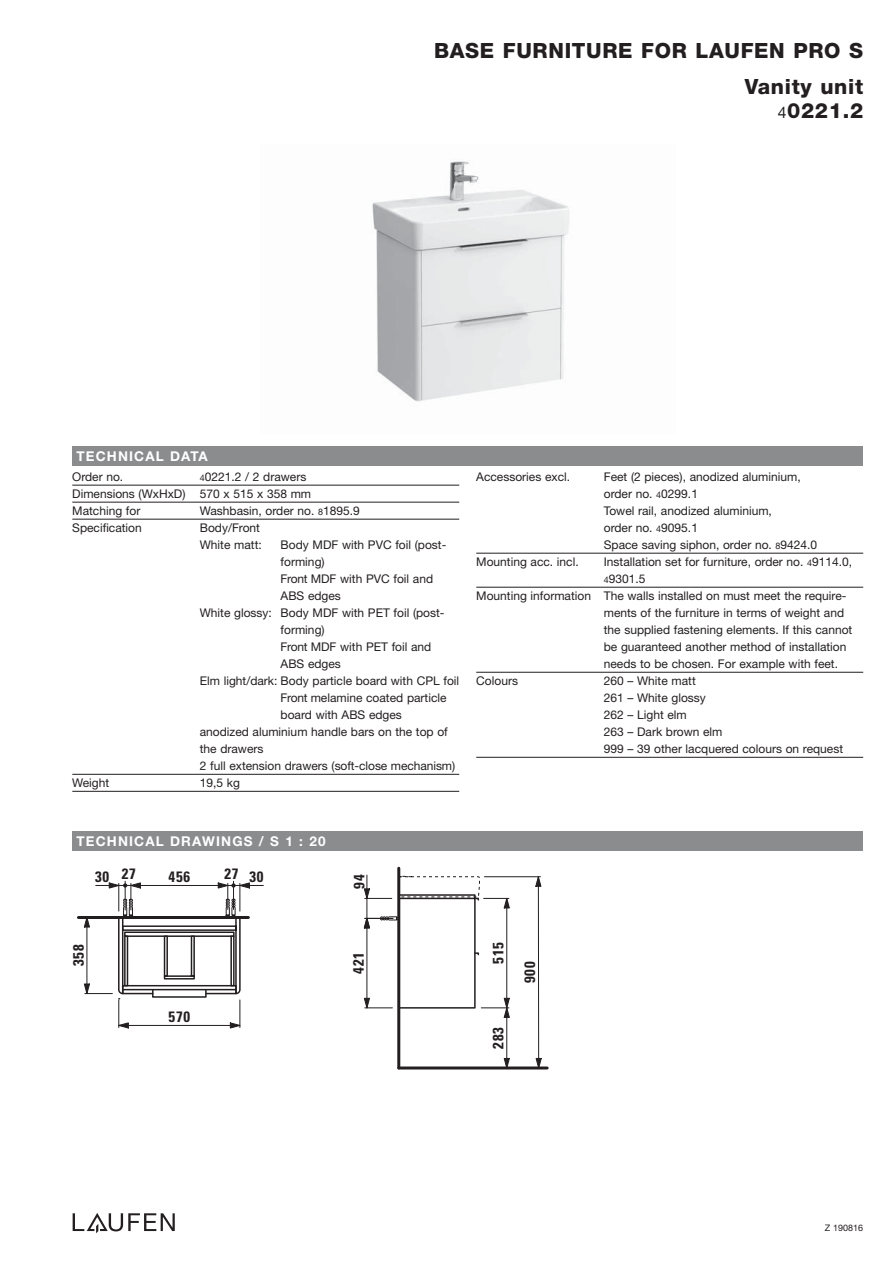
<style>
.page{position:relative;width:893px;height:1263px;background:#fff}
.page>*{position:absolute;margin:0;border:0;box-sizing:border-box;transform-origin:0 0}
.t1{font:800 21px/24.5px "Helvetica Neue";letter-spacing:.03em;color:#231f20;text-align:right}
.t2{font:700 condensed 15px "Univers";letter-spacing:.05em;color:#231f20}
.t3{font:700 13.5px "Helvetica Neue";letter-spacing:.085em;color:#fff}
.t4{font:12px/17px "Helvetica Neue";color:#231f20}
.t5{font:9px "Helvetica Neue";color:#231f20}
.s1{font-weight:400;font-size:15.75px}
.s2{font-size:9px}
</style>
<div class="page">
<img style="left:372px;top:161px;width:197px;height:241px">
<div style="left:72px;top:831px;width:791px;height:19px;background:#8a8c8e"></div>
<div style="left:72px;top:446px;width:791px;height:20px;background:#8a8c8e"></div>
<svg style="left:73px;top:1213px;width:102px;height:20px"></svg>
<svg style="left:84px;top:881px;width:179px;height:147px"></svg>
<hr style="left:78px;top:916px;width:170px;height:3px;background:#231f20">
<hr style="left:397px;top:868px;width:3px;height:200px;background:#231f20">
<hr style="left:399px;top:1066px;width:148px;height:3px;background:#231f20">
<hr style="left:506px;top:1008px;width:1px;height:60px;background:#231f20">
<hr style="left:484px;top:876px;width:56px;height:1px;background:#231f20">
<hr style="left:538px;top:877px;width:1px;height:191px;background:#231f20">
<svg style="left:535px;top:876px;width:6px;height:10px"></svg>
<svg style="left:481px;top:1058px;width:29px;height:9px"></svg>
<svg style="left:532px;top:1058px;width:9px;height:9px"></svg>
<svg style="left:364px;top:875px;width:146px;height:143px"></svg>
<hr style="left:72px;top:485px;width:387px;height:1px;background:#231f20">
<hr style="left:72px;top:502px;width:387px;height:1px;background:#231f20">
<hr style="left:72px;top:519px;width:387px;height:1px;background:#231f20">
<hr style="left:72px;top:774px;width:387px;height:1px;background:#231f20">
<hr style="left:72px;top:791px;width:387px;height:1px;background:#231f20">
<hr style="left:476px;top:553px;width:387px;height:1px;background:#231f20">
<hr style="left:476px;top:587px;width:387px;height:1px;background:#231f20">
<hr style="left:476px;top:672px;width:387px;height:1px;background:#231f20">
<hr style="left:476px;top:757px;width:387px;height:1px;background:#231f20">
<h1 class="t1" style="left:434px;top:40px;width:431px">BASE FURNITURE FOR LAUFEN PRO S</h1>
<h1 class="t1" style="left:745px;top:76px;width:120px">Vanity unit<br><span class="s1">4</span>0221.2</h1>
<p class="t3" style="left:77px;top:451px;width:133px">TECHNICAL DATA</p>
<p class="t4" style="left:72px;top:469px;width:53px">Order no.</p>
<p class="t4" style="left:72px;top:469px;width:240px;text-indent:128px"><span class="s2">4</span>0221.2 / 2 drawers<br>Dimensions (WxHxD) 570 x 515 x 358 mm<br>Matching for</p>
<p class="t4" style="left:200px;top:503px;width:161px">Washbasin, order no. <span class="s2">8</span>1895.9</p>
<p class="t4" style="left:72px;top:520px;width:71px">Specification</p>
<p class="t4" style="left:200px;top:520px;width:63px">Body/Front<br>White matt:</p>
<p class="t4" style="left:281px;top:537px;width:167px">Body MDF with PVC foil (post-</p>
<p class="t4" style="left:281px;top:554px;width:46px">forming)</p>
<p class="t4" style="left:281px;top:571px;width:154px">Front MDF with PVC foil and</p>
<p class="t4" style="left:281px;top:588px;width:62px">ABS edges</p>
<p class="t4" style="left:200px;top:605px;width:246px">White glossy: Body MDF with PET foil (post-</p>
<p class="t4" style="left:281px;top:622px;width:46px">forming)</p>
<p class="t4" style="left:281px;top:639px;width:152px">Front MDF with PET foil and</p>
<p class="t4" style="left:281px;top:656px;width:62px">ABS edges</p>
<p class="t4" style="left:200px;top:673px;width:261px">Elm light/dark: Body particle board with CPL foil</p>
<p class="t4" style="left:281px;top:690px;width:167px">Front melamine coated particle</p>
<p class="t4" style="left:281px;top:707px;width:123px">board with ABS edges</p>
<p class="t4" style="left:200px;top:724px;width:249px">anodized aluminium handle bars on the top of</p>
<p class="t4" style="left:200px;top:741px;width:65px">the drawers</p>
<p class="t4" style="left:200px;top:758px;width:257px">2 full extension drawers (soft-close mechanism)</p>
<p class="t4" style="left:72px;top:775px;width:38px">Weight</p>
<p class="t4" style="left:200px;top:775px;width:42px">19,5 kg</p>
<p class="t4" style="left:476px;top:469px;width:95px">Accessories excl.</p>
<p class="t4" style="left:604px;top:469px;width:215px">Feet (2 pieces), anodized aluminium, order no. <span class="s2">4</span>0299.1<br>Towel rail, anodized aluminium,<br>order no. <span class="s2">4</span>9095.1<br>Space saving siphon, order no. <span class="s2">8</span>9424.0</p>
<p class="t4" style="left:476px;top:554px;width:104px">Mounting acc. incl.</p>
<p class="t4" style="left:604px;top:554px;width:250px">Installation set for furniture, order no. <span class="s2">4</span>9114.0,</p>
<p class="t4" style="left:604px;top:571px;width:43px"><span class="s2">4</span>9301.5</p>
<p class="t4" style="left:476px;top:588px;width:372px">Mounting information The walls installed on must meet the require-</p>
<p class="t4" style="left:604px;top:605px;width:242px">ments of the furniture in terms of weight and</p>
<p class="t4" style="left:604px;top:622px;width:250px">the supplied fastening elements. If this cannot</p>
<p class="t4" style="left:604px;top:639px;width:244px">be guaranteed another method of installation</p>
<p class="t4" style="left:604px;top:656px;width:236px">needs to be chosen. For example with feet.</p>
<p class="t4" style="left:476px;top:673px;width:43px">Colours</p>
<p class="t4" style="left:604px;top:673px;width:241px">260 – White matt<br>261 – White glossy<br>262 – Light elm<br>263 – Dark brown elm<br>999 – 39 other lacquered colours on request</p>
<p class="t3" style="left:77px;top:836px;width:250px">TECHNICAL DRAWINGS / S 1 : 20</p>
<p class="t2" style="left:95px;top:870px;width:42px">30 27</p>
<p class="t2" style="left:224px;top:870px;width:41px">27 30</p>
<p class="t2" style="left:169px;top:871px;width:23px">456</p>
<p class="t2" style="left:353px;top:889px;width:16px;rotate:-90deg">94</p>
<p class="t2" style="left:73px;top:966px;width:23px;rotate:-90deg">358</p>
<p class="t2" style="left:169px;top:1011px;width:23px">570</p>
<p class="t2" style="left:493px;top:964px;width:23px;rotate:-90deg">515</p>
<p class="t2" style="left:353px;top:974px;width:23px;rotate:-90deg">421</p>
<p class="t2" style="left:524px;top:983px;width:23px;rotate:-90deg">900</p>
<p class="t2" style="left:493px;top:1049px;width:23px;rotate:-90deg">283</p>
<p class="t5" style="left:825px;top:1224px;width:40px">Z 190816</p>
</div>
